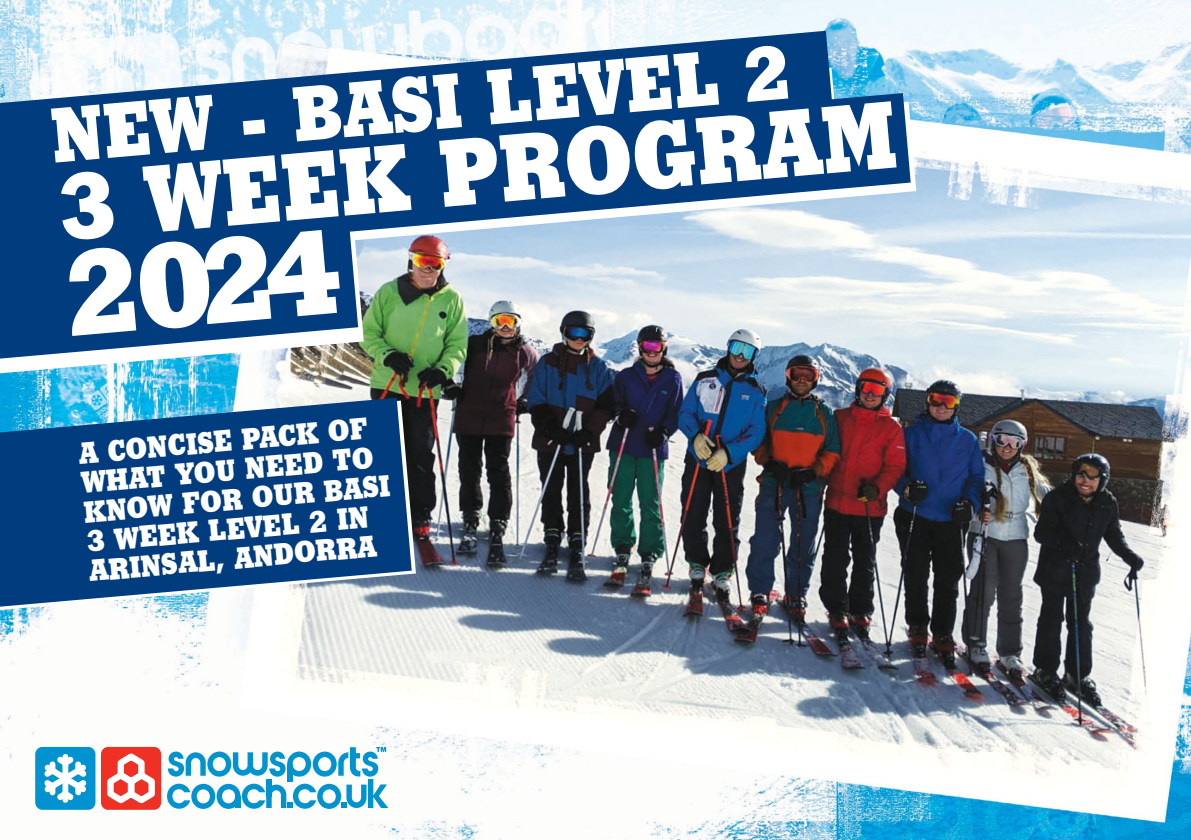
<style>
.page{position:relative;width:1191px;height:840px;background:#fff}
.page>*{position:absolute;margin:0;border:0;box-sizing:border-box;transform-origin:0 0}
.t1{font:800 118px "Stymie BT";color:#fff}
.t2{font:800 92px "Stymie BT";color:#fff}
.t3{font:800 75px "Stymie BT";color:#fff}
.t4{font:800 29.4px/29.4px "Stymie BT";color:#fff}
</style>
<div class="page">
<img style="left:0;top:0;width:1191px;height:839px">
<svg style="left:0;top:400px;width:416px;height:209px"></svg>
<svg style="left:364px;top:101px;width:552px;height:170px"></svg>
<img style="left:0;top:262px;width:364px;height:111px">
<svg style="left:0;top:397px;width:412px;height:209px;fill:#003c7e"></svg>
<svg style="left:0;top:31px;width:832px;height:62px"></svg>
<svg style="left:0;top:93px;width:910px;height:169px;fill:#003c7e"></svg>
<svg style="left:0;top:218px;width:358px;height:140px;fill:#003c7e"></svg>
<div style="left:35px;top:746px;width:60px;height:63px;background:#0093d0;border-radius:7px"></div>
<div style="left:101px;top:746px;width:60px;height:63px;background:#ee3124;border-radius:7px"></div>
<svg style="left:62px;top:753px;width:6px;height:49px"></svg>
<svg style="left:44px;top:756px;width:43px;height:44px"></svg>
<svg style="left:102px;top:748px;width:53px;height:59px"></svg>
<svg style="left:167px;top:746px;width:221px;height:62px"></svg>
<h3 class="t3" style="left:48px;top:91px;width:743px;rotate:-5deg">NEW - BASI LEvel 2</h3>
<h2 class="t2" style="left:335px;top:127px;width:560px;rotate:-5deg">k progra m</h2>
<h1 class="t1" style="left:59px;top:223px;width:277px;rotate:-5deg">2024</h1>
<h2 class="t2" style="left:53px;top:152px;width:136px;rotate:-5deg">3 wee</h2>
<p class="t4" style="left:78px;top:438px;width:291px;text-indent:163px;rotate:-5deg">pack of w hat you nee</p>
<p class="t4" style="left:78px;top:438px;width:123px;rotate:-5deg">A con cise</p>
<p class="t4" style="left:80px;top:468px;width:309px;text-indent:222px;rotate:-5deg">d to kn ow for our BASI<br>3 wee</p>
<p class="t4" style="left:175px;top:518px;width:177px;rotate:-5deg">k Level 2 in</p>
<p class="t4" style="left:88px;top:555px;width:56px;rotate:-5deg">Arinsal</p>
<p class="t4" style="left:214px;top:544px;width:158px;rotate:-5deg">, An dorra</p>
</div>
